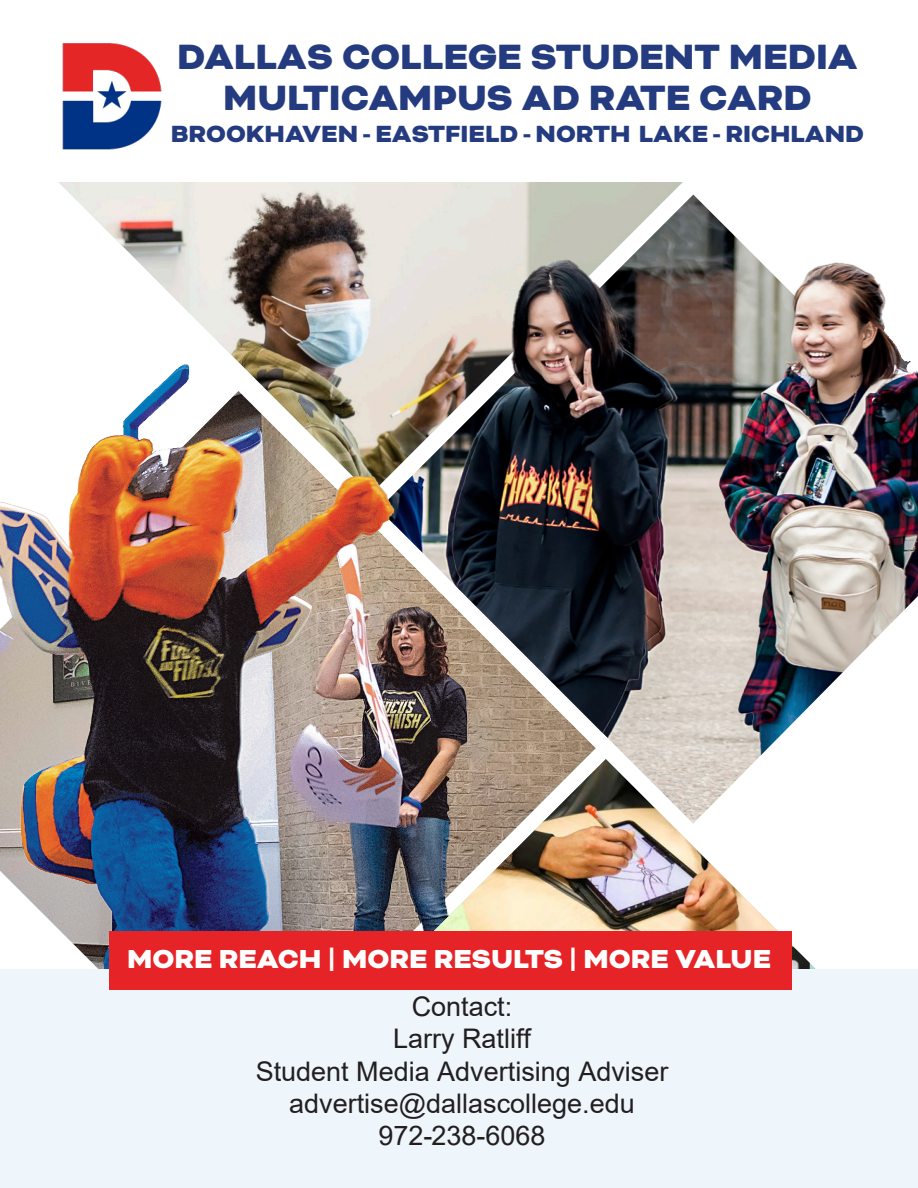
<style>
.page{position:relative;width:918px;height:1188px;background:#fff}
.page>*{position:absolute;margin:0;border:0;box-sizing:border-box;transform-origin:0 0}
.t1{font:900 40.5px "Bicyclette";color:#243b7f}
.t2{font:900 30px "Bicyclette";color:#fff}
.t3{font:27px/32.4px "Arial";color:#231f20;text-align:center}
.t4{font:900 27px "Bicyclette";color:#243b7f}
</style>
<div class="page">
<img style="left:58px;top:182px;width:636px;height:162px">
<img style="left:379px;top:195px;width:360px;height:149px">
<img style="left:433px;top:240px;width:485px;height:356px">
<svg style="left:693px;top:596px;width:225px;height:163px"></svg>
<svg style="left:596px;top:525px;width:97px;height:234px;background:#7c7677"></svg>
<img style="left:0;top:344px;width:586px;height:626px">
<svg style="left:258px;top:759px;width:660px;height:211px"></svg>
<img style="left:382px;top:759px;width:428px;height:211px">
<div style="left:0;top:970px;width:918px;height:218px;background:#eef5fb"></div>
<img style="left:62px;top:44px;width:99px;height:105px">
<div style="left:109px;top:931px;width:683px;height:58px;background:#e62427"></div>
<p class="t1" style="left:177px;top:33px;width:682px">DALLAS COLLEGE STUDENT MEDIA</p>
<p class="t1" style="left:223px;top:73px;width:590px">MULTICAMPUS AD RATE CARD</p>
<p class="t4" style="left:171px;top:118px;width:695px">BROOKHAVEN - EASTFIELD - NORTH LAKE - RICHLAND</p>
<p class="t2" style="left:127px;top:941px;width:645px">MORE REACH | MORE RESULTS | MORE VALUE</p>
<p class="t3" style="left:256px;top:990px;width:414px">Contact:<br>Larry Ratliff<br>Student Media Advertising Adviser advertise@dallascollege.edu<br>972-238-6068</p>
</div>
